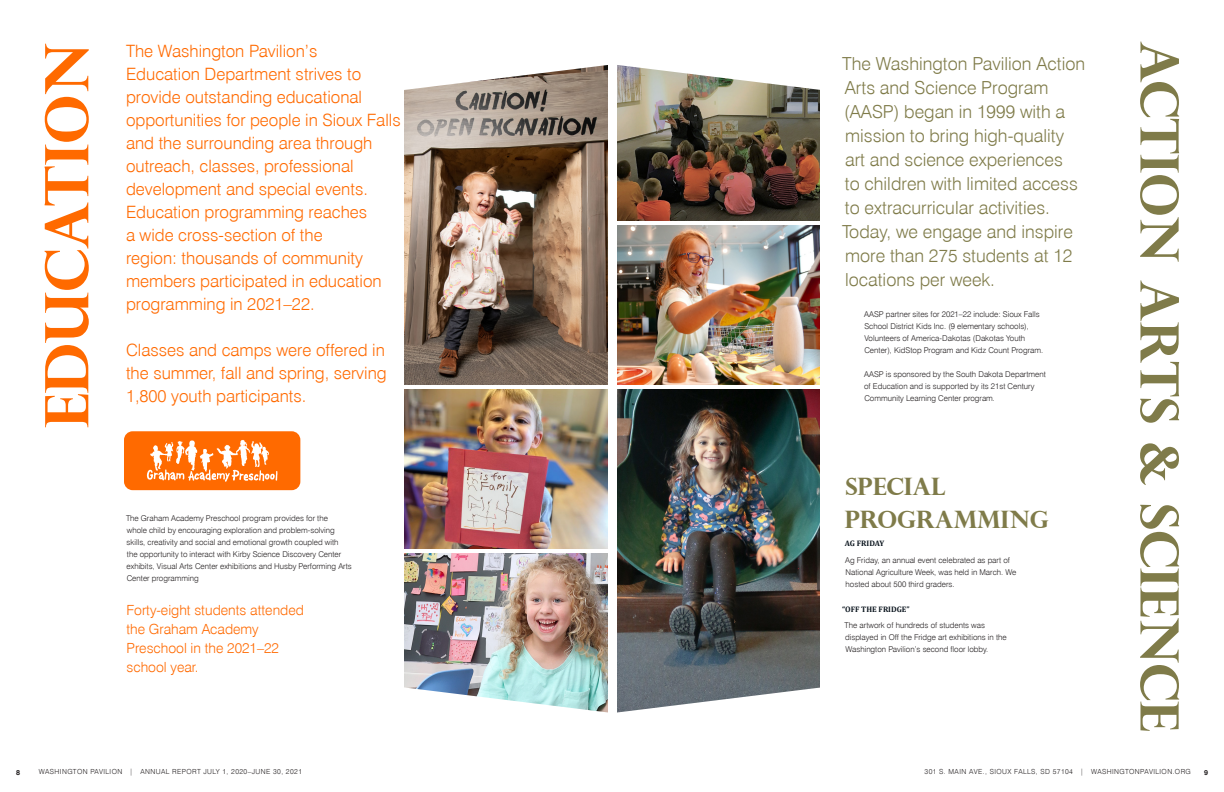
<style>
.page{position:relative;width:1224px;height:792px;background:#fff}
.page>*{position:absolute;margin:0;border:0;box-sizing:border-box;transform-origin:0 0}
.t1{font:700 60px "Perpetua Titling";letter-spacing:-.005em;color:#ff6a00}
.t2{font:700 53px "Perpetua Titling";letter-spacing:-.005em;color:#7f7b49}
.t3{font:700 24px/32.2px "Perpetua Titling";letter-spacing:-.005em;color:#7f7b49}
.t4{font:300 18px/24px "Swiss 721 BT";color:#7f7b49}
.t5{font:300 17px/23px "Swiss 721 BT";color:#ff6a00}
.t6{font:300 14px/19px "Swiss 721 BT";color:#ff6a00}
.t7{font:300 8px/12px "Swiss 721 BT";color:#231f20}
.t8{font:700 8px "Cambria";color:#0d1720}
.t9{font:300 7px "Swiss 721 BT";letter-spacing:.06em;color:#231f20}
.t10{font:700 7px "Swiss 721 BT";color:#231f20}
</style>
<div class="page">
<img style="left:405px;top:92px;width:202px;height:293px">
<img style="left:405px;top:390px;width:202px;height:158px">
<img style="left:405px;top:553px;width:202px;height:132px">
<div style="left:124px;top:431px;width:176px;height:59px;background:#ff6a00;border-radius:9px"></div>
<svg style="left:147px;top:440px;width:130px;height:42px"></svg>
<img style="left:617px;top:92px;width:203px;height:129px">
<img style="left:617px;top:226px;width:203px;height:159px">
<img style="left:617px;top:390px;width:203px;height:295px">
<svg style="left:404px;top:65px;width:416px;height:27px"></svg>
<svg style="left:404px;top:685px;width:416px;height:28px"></svg>
<p class="t10" style="left:16px;top:768px;width:5px">8</p>
<p class="t1" style="left:30px;top:428px;width:387px;rotate:-90deg">EDUCATION</p>
<p class="t5" style="left:126px;top:40px;width:276px">The Washington Pavilion’s<br>Education Department strives to provide outstanding educational opportunities for people in Sioux Falls and the surrounding area through outreach, classes, professional development and special events.<br>Education programming reaches<br>a wide cross-section of the<br>region: thousands of community members participated in education programming in 2021–22.</p>
<p class="t5" style="left:126px;top:339px;width:262px;text-align:justify">Classes and camps were offered in the summer, fall and spring, serving 1,800 youth participants.</p>
<p class="t7" style="left:126px;top:512px;width:227px">The Graham Academy Preschool program provides for the<br>whole child by encouraging exploration and problem-solving skills, creativity and social and emotional growth coupled with<br>the opportunity to interact with Kirby Science Discovery Center exhibits, Visual Arts Center exhibitions and Husby Performing Arts Center programming</p>
<p class="t6" style="left:126px;top:600px;width:179px">Forty-eight students attended the Graham Academy<br>Preschool in the 2021–22 school year.</p>
<p class="t4" style="left:842px;top:51px;width:244px">The Washington Pavilion Action<br>Arts and Science Program (AASP) began in 1999 with a mission to bring high-quality art and science experiences<br>to children with limited access to extracurricular activities.<br>Today, we engage and inspire more than 275 students at 12 locations per week.</p>
<p class="t7" style="left:864px;top:308px;width:181px">AASP partner sites for 2021–22 include: Sioux Falls School District Kids Inc. (9 elementary schools), Volunteers of America-Dakotas (Dakotas Youth Center), KidStop Program and Kidz Count Program.</p>
<p class="t7" style="left:864px;top:368px;width:183px">AASP is sponsored by the South Dakota Department of Education and is supported by its 21st Century<br>Community Learning Center program.</p>
<p class="t3" style="left:845px;top:470px;width:206px">SPECIAL<br>PROGRAMMING</p>
<p class="t8" style="left:845px;top:538px;width:41px">AG FRIDAY</p>
<p class="t7" style="left:845px;top:554px;width:173px">Ag Friday, an annual event celebrated as part of<br>National Agriculture Week, was held in March. We hosted about 500 third graders.</p>
<p class="t8" style="left:842px;top:603px;width:69px">“OFF THE FRIDGE”</p>
<p class="t7" style="left:845px;top:619px;width:164px">The artwork of hundreds of students was displayed in Off the Fridge art exhibitions in the<br>Washington Pavilion’s second floor lobby.</p>
<p class="t2" style="left:1192px;top:41px;width:692px;rotate:90deg">ACTION ARTS &amp; SCIENCE</p>
<p class="t9" style="left:39px;top:768px;width:265px">WASHINGTON PAVILION | ANNUAL REPORT JULY 1, 2020–JUNE 30, 2021</p>
<p class="t9" style="left:925px;top:768px;width:268px">301 S. MAIN AVE., SIOUX FALLS, SD 57104 | WASHINGTONPAVILION.ORG</p>
<p class="t10" style="left:1204px;top:768px;width:5px">9</p>
</div>
